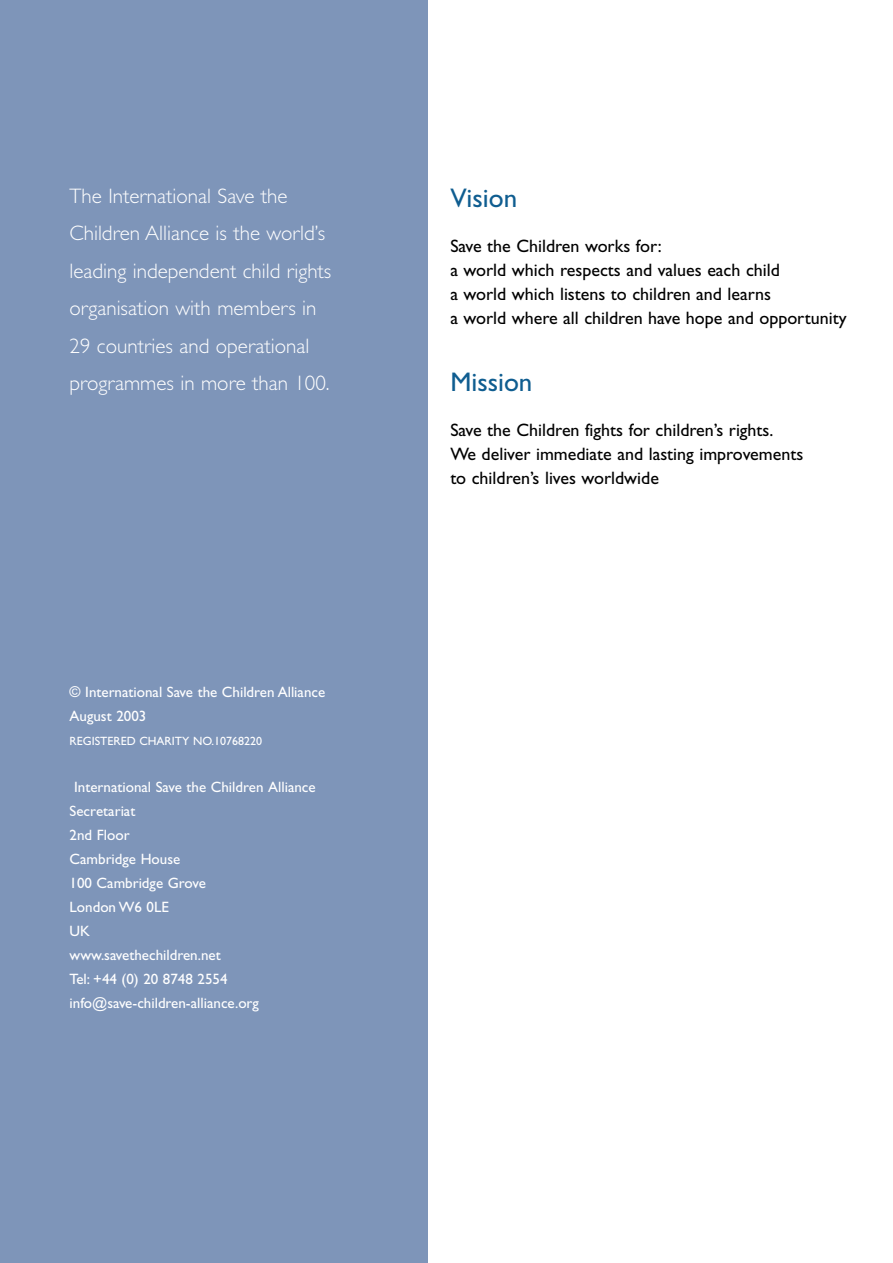
<style>
.page{position:relative;width:893px;height:1263px;background:#fff}
.page>*{position:absolute;margin:0;border:0;box-sizing:border-box;transform-origin:0 0}
.t1{font:27px "Gill Sans";color:#0f5d90}
.t2{font:300 21px/37.5px "Gill Sans";color:#fff}
.t3{font:18px/24px "Gill Sans";color:#000}
.t4{font:15px/24px "Gill Sans";color:#fff}
.t5{font:12px "Gill Sans";color:#fff}
</style>
<div class="page">
<div style="left:0;top:0;width:427px;height:1263px;background:#7e95b9"></div>
<p class="t2" style="left:70px;top:179px;width:263px">The International Save the<br>Children Alliance is the world’s leading independent child rights organisation with members in<br>29 countries and operational programmes in more than 100.</p>
<p class="t4" style="left:70px;top:682px;width:257px">© International Save the Children Alliance<br>August 2003</p>
<p class="t5" style="left:70px;top:737px;width:194px">REGISTERED CHARITY NO.10768220</p>
<p class="t4" style="left:70px;top:777px;width:247px;text-indent:5px">International Save the Children Alliance<br>Secretariat<br>2nd Floor<br>Cambridge House<br>100 Cambridge Grove<br>London W6 0LE<br>UK<br>www.savethechildren.net<br>Tel: +44 (0) 20 8748 2554 info@save-children-alliance.org</p>
<h1 class="t1" style="left:450px;top:189px;width:68px">Vision</h1>
<p class="t3" style="left:450px;top:236px;width:398px">Save the Children works for:<br>a world which respects and values each child<br>a world which listens to children and learns<br>a world where all children have hope and opportunity</p>
<h1 class="t1" style="left:450px;top:372px;width:84px">Mission</h1>
<p class="t3" style="left:450px;top:420px;width:354px">Save the Children fights for children’s rights.<br>We deliver immediate and lasting improvements to children’s lives worldwide</p>
</div>
